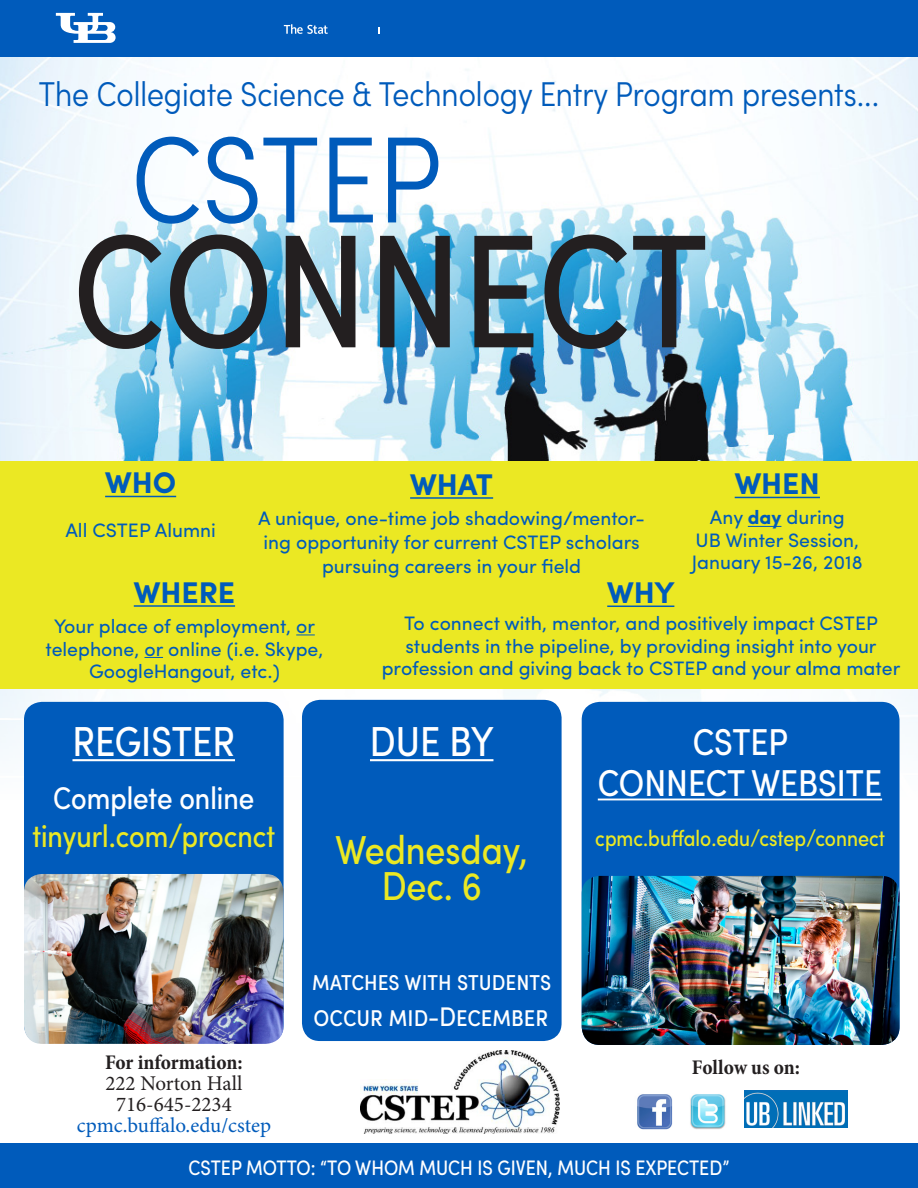
<style>
.page{position:relative;width:918px;height:1188px;background:#fff}
.page>*{position:absolute;margin:0;border:0;box-sizing:border-box;transform-origin:0 0}
.t1{font:condensed 161.85px "Sofia Pro";color:#231f20}
.t2{font:300 condensed 123.15px "Sofia Pro";color:#005bbb}
.t3{font:condensed 42px "Sofia Pro";color:#fff}
.t4{font:condensed 40.5px/36px "Sofia Pro";color:#ebe823;text-align:center}
.t5{font:condensed 37.5px/40.5px "Sofia Pro";color:#fff;text-align:center}
.t6{font:300 condensed 34.5px "Sofia Pro";color:#005bbb}
.t7{font:condensed 31.5px/39px "Sofia Pro";color:#ebe823;text-align:center}
.t8{font:700 30px "Sofia Pro";color:#005bbb}
.t9{font:condensed 27px "Sofia Pro";color:#fff}
.t10{font:condensed 25.5px "Sofia Pro";color:#fff}
.t11{font:condensed 22.5px "Sofia Pro";color:#ebe823}
.t12{font:condensed 21px "Sofia Pro";color:#fff}
.t13{font:700 condensed 21px "Minion Pro";letter-spacing:-.005em;color:#231f20}
.t14{font:21px/21px "Minion Pro";color:#231f20;text-align:center}
.t15{font:21px "Minion Pro";color:#005bbb}
.t16{font:19.5px "Sofia Pro";color:#005bbb}
.s1{font-weight:700}
.s2{color:#fff}
</style>
<div class="page">
<img style="left:0;top:56px;width:918px;height:743px">
<div style="left:0;top:461px;width:918px;height:227px;background:#ebe823"></div>
<svg style="left:145px;top:657px;width:18px;height:1px"></svg>
<svg style="left:296px;top:634px;width:19px;height:1px"></svg>
<hr style="left:607px;top:606px;width:67px;height:1px;background:#005bbb">
<hr style="left:134px;top:605px;width:101px;height:2px;background:#005bbb">
<hr style="left:748px;top:526px;width:33px;height:1px;background:#005bbb">
<hr style="left:410px;top:497px;width:83px;height:2px;background:#005bbb">
<hr style="left:735px;top:497px;width:85px;height:1px;background:#005bbb">
<hr style="left:105px;top:496px;width:71px;height:1px;background:#005bbb">
<div style="left:0;top:0;width:918px;height:56px;background:#005bbb"></div>
<svg style="left:56px;top:13px;width:60px;height:30px"></svg>
<svg style="left:284px;top:24px;width:44px;height:10px"></svg>
<div style="left:24px;top:702px;width:260px;height:341px;background:#005bbb;border-radius:18px"></div>
<hr style="left:72px;top:759px;width:163px;height:2px;background:#fff">
<div style="left:302px;top:700px;width:260px;height:341px;background:#005bbb;border-radius:18px"></div>
<hr style="left:370px;top:759px;width:123px;height:2px;background:#fff">
<div style="left:582px;top:702px;width:318px;height:343px;background:#005bbb;border-radius:18px"></div>
<hr style="left:598px;top:799px;width:284px;height:1px;background:#fff">
<img style="left:582px;top:876px;width:318px;height:169px">
<img style="left:24px;top:874px;width:259px;height:170px">
<img style="left:360px;top:1051px;width:199px;height:83px">
<img style="left:637px;top:1094px;width:36px;height:36px">
<img style="left:690px;top:1094px;width:36px;height:35px">
<img style="left:744px;top:1091px;width:103px;height:37px">
<div style="left:0;top:1143px;width:918px;height:45px;background:#005bbb"></div>
<p class="t6" style="left:39px;top:72px;width:842px">The Collegiate Science &amp; Technology Entry Program presents...</p>
<p class="t2" style="left:131px;top:101px;width:312px">CSTEP</p>
<h1 class="t1" style="left:72px;top:188px;width:637px">CONNECT</h1>
<p class="t8" style="left:105px;top:460px;width:73px">WHO</p>
<p class="t8" style="left:410px;top:462px;width:85px">WHAT</p>
<p class="t8" style="left:735px;top:461px;width:87px">WHEN</p>
<p class="t16" style="left:258px;top:504px;width:388px">A unique, one-time job shadowing/mentor-</p>
<p class="t16" style="left:710px;top:503px;width:136px">Any <span class="s1">day</span> during</p>
<p class="t16" style="left:65px;top:516px;width:152px">All CSTEP Alumni</p>
<p class="t16" style="left:263px;top:528px;width:378px">ing opportunity for current CSTEP scholars</p>
<p class="t16" style="left:695px;top:526px;width:165px">UB Winter Session,</p>
<p class="t16" style="left:322px;top:552px;width:261px">pursuing careers in your feld</p>
<p class="t16" style="left:692px;top:548px;width:172px">January 15-26, 2018</p>
<p class="t8" style="left:134px;top:570px;width:103px">WHERE</p>
<p class="t8" style="left:607px;top:570px;width:69px">WHY</p>
<p class="t16" style="left:54px;top:612px;width:263px">Your place of employment, or</p>
<p class="t16" style="left:404px;top:609px;width:475px">To connect with, mentor, and positively impact CSTEP</p>
<p class="t16" style="left:45px;top:634px;width:279px">telephone, or online (i.e. Skype,</p>
<p class="t16" style="left:405px;top:631px;width:473px">students in the pipeline, by providing insight into your</p>
<p class="t16" style="left:89px;top:657px;width:192px">GoogleHangout, etc.)</p>
<p class="t16" style="left:382px;top:654px;width:520px">profession and giving back to CSTEP and your alma mater</p>
<p class="t3" style="left:72px;top:715px;width:164px">REGISTER</p>
<p class="t7" style="left:32px;top:778px;width:244px"><span class="s2">Complete online </span>tinyurl.com/procnct</p>
<p class="t13" style="left:105px;top:1048px;width:139px">For information:</p>
<p class="t14" style="left:105px;top:1073px;width:139px">222 Norton Hall<br>716-645-2234</p>
<p class="t15" style="left:77px;top:1112px;width:196px">cpmc.bufalo.edu/cstep</p>
<p class="t3" style="left:370px;top:715px;width:125px">DUE BY</p>
<p class="t4" style="left:335px;top:831px;width:194px">Wednesday,<br>Dec. 6</p>
<p class="t10" style="left:312px;top:965px;width:241px">matches with students</p>
<p class="t9" style="left:314px;top:999px;width:236px">occur mid-December</p>
<p class="t5" style="left:598px;top:721px;width:286px">CSTEP<br>CONNECT WEBSITE</p>
<p class="t11" style="left:595px;top:824px;width:291px">cpmc.bufalo.edu/cstep/connect</p>
<p class="t13" style="left:692px;top:1053px;width:110px">Follow us on:</p>
<p class="t12" style="left:189px;top:1154px;width:542px">CSTEP MOTTO: “TO WHOM MUCH IS GIVEN, MUCH IS EXPECTED”</p>
</div>
